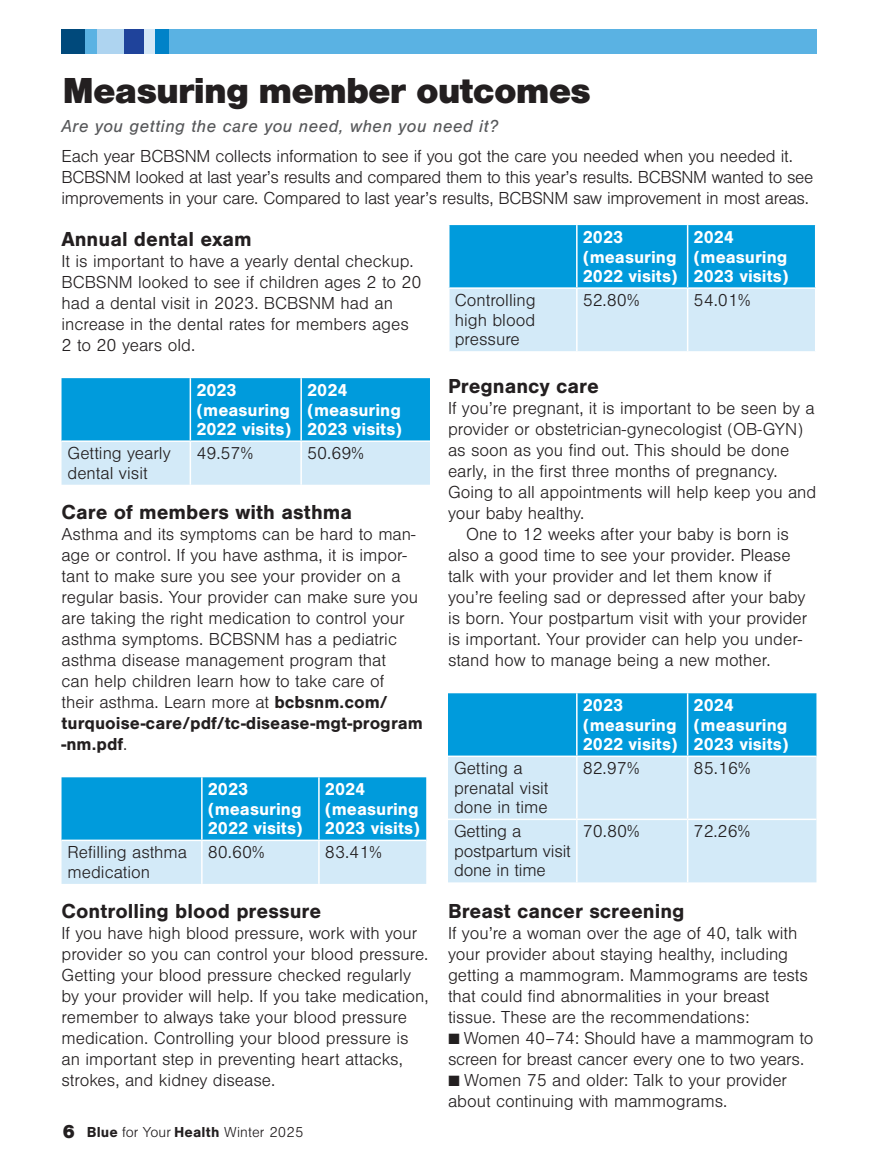
<style>
.page{position:relative;width:878px;height:1175px;background:#fff}
.page>*{position:absolute;margin:0;border:0;box-sizing:border-box;transform-origin:0 0}
._1_HEAD{font:900 37.5px "Nimbus San";letter-spacing:-.025em;color:#231f20}
._1_Body_breaker{font:700 21px "Nimbus San";color:#231f20}
._1_BODY_no_indent{font:300 18px/21px "Nimbus San";color:#231f20}
._1_BODY{font:300 18px/21px "Nimbus San";color:#231f20}
._1_BODY_no_indent-2{font:700 18px/19.5px "Nimbus San";color:#fff}
._1_subhead{font:italic 18px "Nimbus San";letter-spacing:.03em;color:#57585a}
.t1{font:300 15px "Nimbus San";letter-spacing:.01em;color:#231f20}
.s1{font-weight:700}
.s2{font-weight:900;font-size:19.5px}
.s3{font-family:"Proxima Nova T";font-weight:100}
</style>
<div class="page">
<div style="left:62px;top:29px;width:754px;height:25px;background:#5ab2e3"></div>
<div style="left:97px;top:29px;width:28px;height:25px;background:#aed4f0"></div>
<div style="left:124px;top:29px;width:20px;height:25px;background:#1f439b"></div>
<div style="left:144px;top:29px;width:11px;height:25px;background:#d4e8f7"></div>
<div style="left:155px;top:29px;width:14px;height:25px;background:#0082c8"></div>
<div style="left:62px;top:29px;width:23px;height:25px;background:#00497b"></div>
<svg style="left:62px;top:378px;width:368px;height:107px;background:#56bbe7"></svg>
<hr style="left:189px;top:378px;width:2px;height:62px;background:#fff">
<hr style="left:300px;top:378px;width:2px;height:62px;background:#fff">
<hr style="left:62px;top:440px;width:128px;height:2px;background:#fff">
<hr style="left:190px;top:440px;width:111px;height:2px;background:#fff">
<hr style="left:189px;top:442px;width:2px;height:43px;background:#fff">
<hr style="left:301px;top:440px;width:129px;height:2px;background:#fff">
<hr style="left:300px;top:442px;width:2px;height:43px;background:#fff">
<svg style="left:62px;top:777px;width:364px;height:107px;background:#57bbe7"></svg>
<hr style="left:201px;top:777px;width:1px;height:62px;background:#fff">
<hr style="left:318px;top:777px;width:2px;height:62px;background:#fff">
<hr style="left:62px;top:839px;width:140px;height:2px;background:#fff">
<hr style="left:202px;top:839px;width:117px;height:2px;background:#fff">
<hr style="left:319px;top:839px;width:107px;height:2px;background:#fff">
<hr style="left:201px;top:841px;width:1px;height:43px;background:#fff">
<hr style="left:318px;top:841px;width:2px;height:43px;background:#fff">
<svg style="left:449px;top:225px;width:365px;height:126px;background:#6ac2ea"></svg>
<hr style="left:576px;top:225px;width:1px;height:62px;background:#fff">
<hr style="left:686px;top:225px;width:2px;height:62px;background:#fff">
<hr style="left:448px;top:287px;width:128px;height:2px;background:#fff">
<hr style="left:576px;top:287px;width:111px;height:2px;background:#fff">
<hr style="left:687px;top:287px;width:129px;height:2px;background:#fff">
<hr style="left:576px;top:289px;width:1px;height:62px;background:#fff">
<hr style="left:686px;top:289px;width:2px;height:62px;background:#fff">
<div style="left:448px;top:693px;width:368px;height:62px;background:#009bdc"></div>
<div style="left:448px;top:757px;width:368px;height:125px;background:#d3eaf8"></div>
<hr style="left:576px;top:693px;width:1px;height:62px;background:#fff">
<hr style="left:686px;top:693px;width:2px;height:62px;background:#fff">
<hr style="left:576px;top:757px;width:1px;height:61px;background:#fff">
<hr style="left:686px;top:757px;width:2px;height:61px;background:#fff">
<hr style="left:576px;top:820px;width:1px;height:62px;background:#fff">
<hr style="left:686px;top:820px;width:2px;height:62px;background:#fff">
<hr style="left:448px;top:818px;width:128px;height:2px;background:#fff">
<hr style="left:576px;top:818px;width:111px;height:2px;background:#fff">
<hr style="left:687px;top:818px;width:129px;height:2px;background:#fff">
<p class="_1_HEAD" style="left:62px;top:69px;width:530px">Measuring member outcomes</p>
<p class="_1_subhead" style="left:62px;top:116px;width:438px">Are you getting the care you need, when you need it?</p>
<p class="_1_BODY_no_indent" style="left:62px;top:146px;width:753px">Each year BCBSNM collects information to see if you got the care you needed when you needed it.<br>BCBSNM looked at last year’s results and compared them to this year’s results. BCBSNM wanted to see improvements in your care. Compared to last year’s results, BCBSNM saw improvement in most areas.</p>
<p class="_1_Body_breaker" style="left:62px;top:227px;width:192px">Annual dental exam</p>
<p class="_1_BODY_no_indent" style="left:62px;top:251px;width:361px">It is important to have a yearly dental checkup.<br>BCBSNM looked to see if children ages 2 to 20 had a dental visit in 2023. BCBSNM had an increase in the dental rates for members ages 2 to 20 years old.</p>
<p class="_1_BODY_no_indent-2" style="left:196px;top:380px;width:97px">2023 (measuring<br>2022 visits)</p>
<p class="_1_BODY_no_indent-2" style="left:307px;top:380px;width:97px">2024 (measuring<br>2023 visits)</p>
<p class="_1_BODY_no_indent" style="left:68px;top:444px;width:105px;line-height:19.5px">Getting yearly dental visit</p>
<p class="_1_BODY_no_indent" style="left:196px;top:443px;width:58px">49.57%</p>
<p class="_1_BODY_no_indent" style="left:307px;top:443px;width:58px">50.69%</p>
<p class="_1_Body_breaker" style="left:62px;top:500px;width:292px">Care of members with asthma</p>
<p class="_1_BODY_no_indent" style="left:62px;top:524px;width:363px">Asthma and its symptoms can be hard to man&shy;age or control. If you have asthma, it is impor&shy;tant to make sure you see your provider on a regular basis. Your provider can make sure you are taking the right medication to control your asthma symptoms. BCBSNM has a pediatric asthma disease management program that<br>can help children learn how to take care of<br>their asthma. Learn more at <span class="s1">bcbsnm.com/ turquoise-care/pdf/tc-disease-mgt-program -nm.pdf</span>.</p>
<p class="_1_BODY_no_indent-2" style="left:208px;top:779px;width:97px">2023 (measuring<br>2022 visits)</p>
<p class="_1_BODY_no_indent-2" style="left:325px;top:779px;width:97px">2024 (measuring<br>2023 visits)</p>
<p class="_1_BODY_no_indent" style="left:68px;top:843px;width:121px;line-height:19.5px">Refilling asthma medication</p>
<p class="_1_BODY_no_indent" style="left:208px;top:842px;width:58px">80.60%</p>
<p class="_1_BODY_no_indent" style="left:325px;top:842px;width:58px">83.41%</p>
<p class="_1_Body_breaker" style="left:62px;top:899px;width:261px">Controlling blood pressure</p>
<p class="_1_BODY_no_indent" style="left:62px;top:923px;width:368px">If you have high blood pressure, work with your provider so you can control your blood pressure.<br>Getting your blood pressure checked regularly by your provider will help. If you take medication, remember to always take your blood pressure medication. Controlling your blood pressure is an important step in preventing heart attacks, strokes, and kidney disease.</p>
<p class="t1" style="left:62px;top:1123px;width:242px"><span class="s2">6</span> <span class="s1">Blue</span> for Your <span class="s1">Health</span> Winter 2025</p>
<p class="_1_BODY_no_indent-2" style="left:582px;top:227px;width:97px">2023 (measuring<br>2022 visits)</p>
<p class="_1_BODY_no_indent-2" style="left:693px;top:227px;width:97px">2024 (measuring<br>2023 visits)</p>
<p class="_1_BODY_no_indent" style="left:454px;top:291px;width:82px;line-height:19.5px;text-align:justify">Controlling high blood pressure</p>
<p class="_1_BODY_no_indent" style="left:582px;top:290px;width:58px">52.80%</p>
<p class="_1_BODY_no_indent" style="left:693px;top:290px;width:58px">54.01%</p>
<p class="_1_Body_breaker" style="left:448px;top:374px;width:152px">Pregnancy care</p>
<p class="_1_BODY_no_indent" style="left:448px;top:398px;width:370px">If you’re pregnant, it is important to be seen by a provider or obstetrician-gynecologist (OB-GYN) as soon as you find out. This should be done early, in the first three months of pregnancy.<br>Going to all appointments will help keep you and your baby healthy.</p>
<p class="_1_BODY" style="left:448px;top:524px;width:361px;text-indent:18px">One to 12 weeks after your baby is born is also a good time to see your provider. Please talk with your provider and let them know if you’re feeling sad or depressed after your baby is born. Your postpartum visit with your provider is important. Your provider can help you under&shy;stand how to manage being a new mother.</p>
<p class="_1_BODY_no_indent-2" style="left:582px;top:695px;width:97px">2023 (measuring<br>2022 visits)</p>
<p class="_1_BODY_no_indent-2" style="left:693px;top:695px;width:97px">2024 (measuring<br>2023 visits)</p>
<p class="_1_BODY_no_indent" style="left:454px;top:759px;width:96px;line-height:19.5px">Getting a prenatal visit done in time</p>
<p class="_1_BODY_no_indent" style="left:582px;top:758px;width:58px">82.97%</p>
<p class="_1_BODY_no_indent" style="left:693px;top:758px;width:58px">85.16%</p>
<p class="_1_BODY_no_indent" style="left:454px;top:822px;width:118px;line-height:19.5px">Getting a postpartum visit done in time</p>
<p class="_1_BODY" style="left:582px;top:821px;width:58px">70.80%</p>
<p class="_1_BODY" style="left:693px;top:821px;width:58px">72.26%</p>
<p class="_1_Body_breaker" style="left:448px;top:899px;width:238px">Breast cancer screening</p>
<p class="_1_BODY_no_indent" style="left:448px;top:923px;width:361px">If you’re a woman over the age of 40, talk with your provider about staying healthy, including getting a mammogram. Mammograms are tests that could find abnormalities in your breast tissue. These are the recommendations:</p>
<p class="_1_BODY_no_indent" style="left:448px;top:1028px;width:367px"><span class="s3">■</span> Women 40–74: Should have a mammogram to screen for breast cancer every one to two years.</p>
<p class="_1_BODY_no_indent" style="left:448px;top:1070px;width:341px"><span class="s3">■</span> Women 75 and older: Talk to your provider about continuing with mammograms.</p>
</div>
